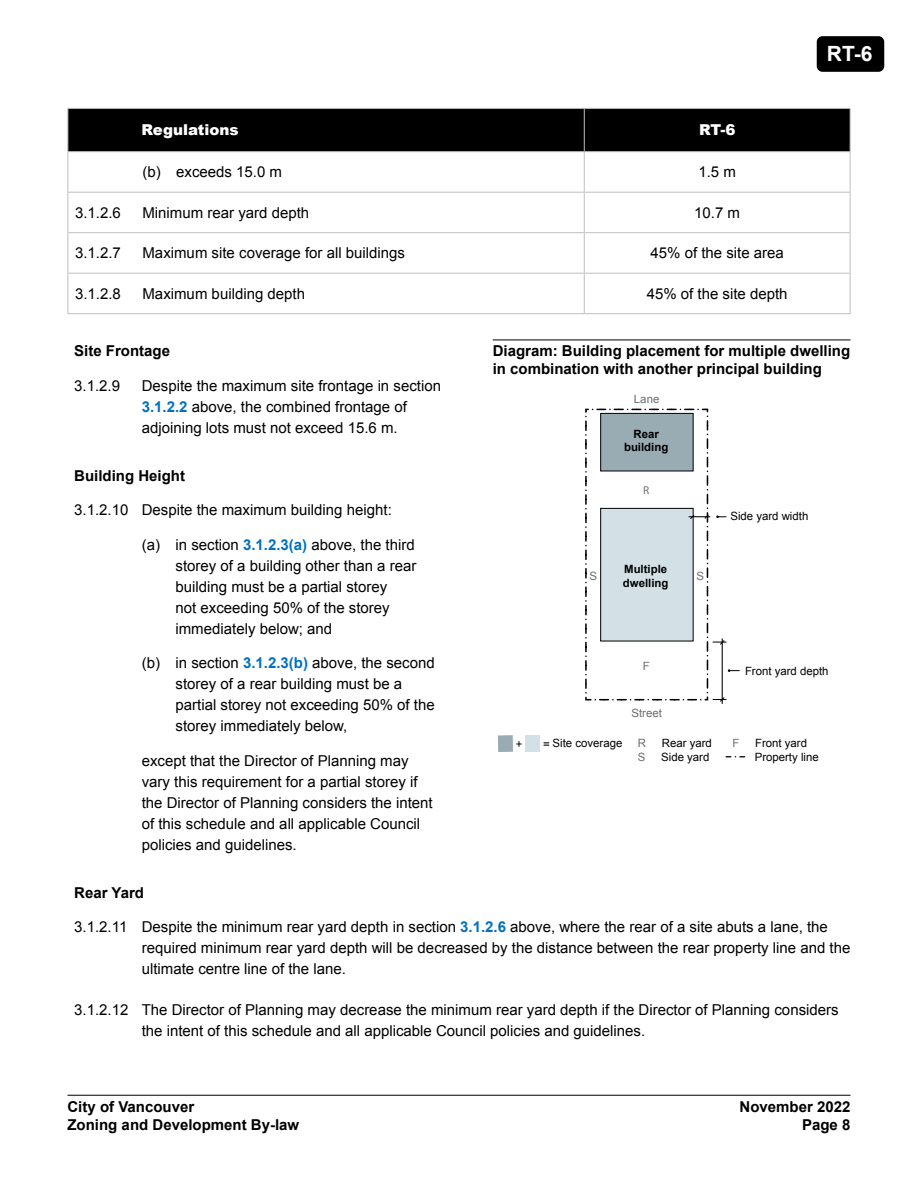
<style>
.page{position:relative;width:918px;height:1188px;background:#fff}
.page>*{position:absolute;margin:0;border:0;box-sizing:border-box;transform-origin:0 0}
.t1{font:700 21px "Arial";color:#fff}
.Body__1_1_1_1{font:15px/21px "Arial";color:#000}
.Body_Text__a__half_p{font:15px/21px "Arial";color:#000}
.Body_Text_-_left_ali{font:15px/21px "Arial";color:#000}
.Body__1_1_1_1__half{font:15px/21px "Arial";color:#000}
.Diagram_Titles{font:700 15px/18px "Arial";color:#000}
.TableText_-_centre_a{font:15px "Arial";color:#000}
.Subheader__Bold{font:700 15px "Arial";color:#000}
.Table_Header__White{font:900 15px "Arial";color:#fff}
.Body_Text__a{font:15px "Arial";color:#000}
.t2{font:11.4px/13.6px "Arial";color:#000}
.t3{font:700 11.4px/13.6px "Arial";color:#000}
.t4{font:11.4px "Arial";color:#6d6e71}
.s1{font-weight:700;color:#0070c0}
</style>
<div class="page">
<hr style="left:68px;top:1095px;width:782px;height:1px;background:#000">
<div style="left:817px;top:36px;width:67px;height:36px;background:#000;border-radius:6px"></div>
<div style="left:69px;top:109px;width:781px;height:42px;background:#000"></div>
<hr style="left:68px;top:192px;width:516px;height:1px;background:#bfbfbf">
<hr style="left:68px;top:232px;width:516px;height:1px;background:#bfbfbf">
<hr style="left:68px;top:273px;width:516px;height:1px;background:#bfbfbf">
<hr style="left:68px;top:313px;width:516px;height:1px;background:#bfbfbf">
<hr style="left:68px;top:152px;width:1px;height:40px;background:#bfbfbf">
<hr style="left:68px;top:193px;width:1px;height:39px;background:#bfbfbf">
<hr style="left:68px;top:233px;width:1px;height:40px;background:#bfbfbf">
<hr style="left:68px;top:274px;width:1px;height:39px;background:#bfbfbf">
<hr style="left:850px;top:152px;width:1px;height:40px;background:#bfbfbf">
<hr style="left:850px;top:193px;width:1px;height:39px;background:#bfbfbf">
<hr style="left:850px;top:233px;width:1px;height:40px;background:#bfbfbf">
<hr style="left:850px;top:109px;width:1px;height:42px;background:#bfbfbf">
<hr style="left:68px;top:108px;width:516px;height:1px;background:#bfbfbf">
<hr style="left:68px;top:109px;width:1px;height:42px;background:#bfbfbf">
<hr style="left:68px;top:151px;width:516px;height:1px;background:#bfbfbf">
<hr style="left:584px;top:108px;width:266px;height:1px;background:#bfbfbf">
<hr style="left:584px;top:109px;width:1px;height:42px;background:#bfbfbf">
<hr style="left:584px;top:151px;width:266px;height:1px;background:#bfbfbf">
<hr style="left:584px;top:152px;width:1px;height:40px;background:#bfbfbf">
<hr style="left:584px;top:192px;width:266px;height:1px;background:#bfbfbf">
<hr style="left:584px;top:193px;width:1px;height:39px;background:#bfbfbf">
<hr style="left:584px;top:232px;width:266px;height:1px;background:#bfbfbf">
<hr style="left:584px;top:233px;width:1px;height:40px;background:#bfbfbf">
<hr style="left:584px;top:273px;width:266px;height:1px;background:#bfbfbf">
<hr style="left:584px;top:274px;width:1px;height:39px;background:#bfbfbf">
<hr style="left:850px;top:274px;width:1px;height:39px;background:#bfbfbf">
<hr style="left:584px;top:313px;width:266px;height:1px;background:#bfbfbf">
<hr style="left:722px;top:639px;width:1px;height:65px;background:#000">
<div style="left:525px;top:735px;width:15px;height:17px;background:#d3e1e6"></div>
<svg style="left:726px;top:756px;width:19px;height:2px"></svg>
<div style="left:498px;top:735px;width:15px;height:17px;background:#99abb3"></div>
<hr style="left:493px;top:340px;width:357px;height:1px;background:#000">
<svg style="left:585px;top:408px;width:154px;height:294px"></svg>
<p class="Table_Header__White" style="left:141px;top:119px;width:99px">Regulations</p>
<p class="Table_Header__White" style="left:699px;top:119px;width:38px">RT-6</p>
<p class="Body_Text__a" style="left:142px;top:162px;width:141px">(b) exceeds 15.0 m</p>
<p class="TableText_-_centre_a" style="left:698px;top:162px;width:39px">1.5 m</p>
<p class="Body__1_1_1_1" style="left:75px;top:202px;width:47px">3.1.2.6</p>
<p class="Body__1_1_1_1" style="left:142px;top:202px;width:168px">Minimum rear yard depth</p>
<p class="TableText_-_centre_a" style="left:694px;top:203px;width:47px">10.7 m</p>
<p class="Body__1_1_1_1" style="left:75px;top:243px;width:47px">3.1.2.7</p>
<p class="Body__1_1_1_1" style="left:142px;top:243px;width:264px">Maximum site coverage for all buildings</p>
<p class="TableText_-_centre_a" style="left:650px;top:243px;width:135px">45% of the site area</p>
<p class="Body__1_1_1_1" style="left:75px;top:283px;width:47px">3.1.2.8</p>
<p class="Body__1_1_1_1" style="left:142px;top:283px;width:164px">Maximum building depth</p>
<p class="TableText_-_centre_a" style="left:647px;top:284px;width:142px">45% of the site depth</p>
<h1 class="t1" style="left:827px;top:40px;width:47px">RT-6</h1>
<p class="Diagram_Titles" style="left:493px;top:342px;width:359px">Diagram: Building placement for multiple dwelling in combination with another principal building</p>
<p class="Subheader__Bold" style="left:74px;top:341px;width:97px">Site Frontage</p>
<p class="Body__1_1_1_1__half" style="left:74px;top:375px;width:47px">3.1.2.9</p>
<p class="Body__1_1_1_1__half" style="left:142px;top:375px;width:301px">Despite the maximum site frontage in section<br><span class="s1">3.1.2.2</span> above, the combined frontage of adjoining lots must not exceed 15.6 m.</p>
<p class="Subheader__Bold" style="left:74px;top:465px;width:112px">Building Height</p>
<p class="Body__1_1_1_1__half" style="left:74px;top:499px;width:319px">3.1.2.10 Despite the maximum building height:</p>
<p class="Body_Text__a__half_p" style="left:176px;top:534px;width:242px;text-indent:-34px">(a) in section <span class="s1">3.1.2.3(a)</span> above, the third storey of a building other than a rear building must be a partial storey<br>not exceeding 50% of the storey immediately below; and</p>
<p class="Body_Text__a__half_p" style="left:176px;top:652px;width:261px;text-indent:-34px">(b) in section <span class="s1">3.1.2.3(b)</span> above, the second storey of a rear building must be a partial storey not exceeding 50% of the storey immediately below,</p>
<p class="Body_Text_-_left_ali" style="left:142px;top:750px;width:292px">except that the Director of Planning may vary this requirement for a partial storey if the Director of Planning considers the intent of this schedule and all applicable Council policies and guidelines.</p>
<p class="Subheader__Bold" style="left:74px;top:882px;width:71px">Rear Yard</p>
<p class="Body__1_1_1_1" style="left:142px;top:916px;width:710px;text-indent:-68px">3.1.2.11 Despite the minimum rear yard depth in section <span class="s1">3.1.2.6</span> above, where the rear of a site abuts a lane, the required minimum rear yard depth will be decreased by the distance between the rear property line and the ultimate centre line of the lane.</p>
<p class="Body__1_1_1_1" style="left:142px;top:1000px;width:698px;text-indent:-68px">3.1.2.12 The Director of Planning may decrease the minimum rear yard depth if the Director of Planning considers the intent of this schedule and all applicable Council policies and guidelines.</p>
<p class="t4" style="left:634px;top:391px;width:27px">Lane</p>
<p class="t3" style="left:624px;top:427px;width:46px;text-align:center">Rear building</p>
<p class="t2" style="left:730px;top:509px;width:79px">Side yard width</p>
<p class="t3" style="left:623px;top:563px;width:47px">Multiple dwelling</p>
<p class="t4" style="left:590px;top:568px;width:9px">S</p>
<p class="t4" style="left:697px;top:568px;width:9px">S</p>
<p class="t4" style="left:643px;top:659px;width:9px">F</p>
<p class="t2" style="left:745px;top:664px;width:85px">Front yard depth</p>
<p class="t4" style="left:631px;top:706px;width:32px">Street</p>
<p class="t2" style="left:543px;top:737px;width:81px">= Site coverage</p>
<p class="t4" style="left:732px;top:736px;width:8px">F</p>
<p class="t2" style="left:755px;top:737px;width:65px">Front yard<br>Property line</p>
<p class="t4" style="left:638px;top:736px;width:10px">R</p>
<p class="t2" style="left:662px;top:737px;width:52px">Rear yard</p>
<p class="t4" style="left:638px;top:750px;width:9px">S</p>
<p class="t2" style="left:661px;top:750px;width:50px">Side yard</p>
<p class="t2" style="left:516px;top:737px;width:8px">+</p>
<p class="Diagram_Titles" style="left:68px;top:1098px;width:128px">City of Vancouver</p>
<p class="Diagram_Titles" style="left:740px;top:1098px;width:112px">November 2022</p>
<p class="Diagram_Titles" style="left:68px;top:1116px;width:233px">Zoning and Development By-law</p>
<p class="Diagram_Titles" style="left:802px;top:1116px;width:50px">Page 8</p>
</div>
